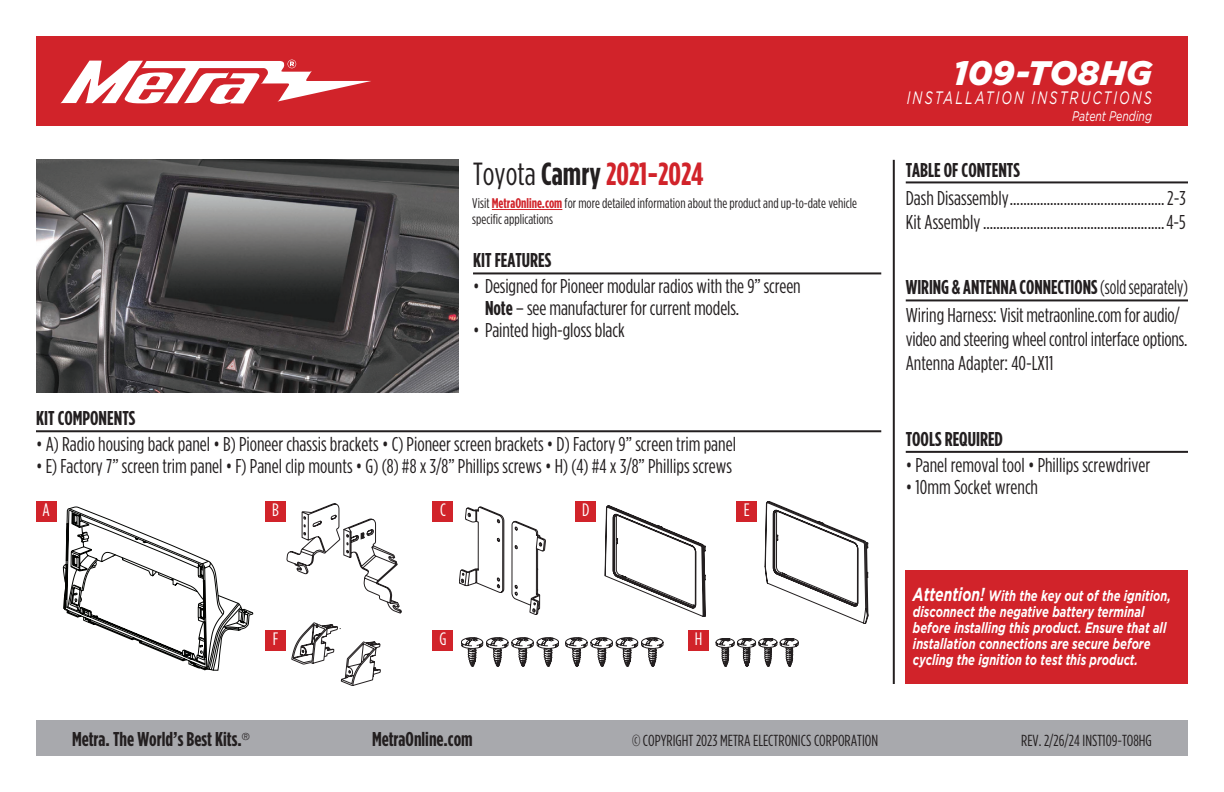
<style>
.page{position:relative;width:1224px;height:792px;background:#fff}
.page>*{position:absolute;margin:0;border:0;box-sizing:border-box;transform-origin:0 0}
.t1{font:italic 900 34px "Gotham";color:#fff}
.t2{font:700 32px "Gotham Condensed";color:#d1232a}
.t3{font:20px/24px "Gotham Condensed";color:#231f20}
.t4{font:700 20px "Gotham Condensed";color:#231f20}
.t5{font:20px/28px "Gotham Condensed";color:#231f20;scale:.9 1}
.t6{font:italic 18px "Gotham";letter-spacing:.165em;color:#fff;scale:.7 1}
.t7{font:18px "Gotham Condensed";color:#fff}
.t8{font:16px "Gotham Condensed";color:#231f20}
.t9{font:italic 700 15px/16px "Gotham";color:#fff;scale:.74 1}
.t10{font:14px/16px "Gotham Condensed";color:#231f20}
.t11{font:italic 14px "Gotham";color:#fff;scale:.75 1}
.s1{font-weight:400;color:#231f20}
.s2{color:#231f20}
.s3{font-weight:700;color:#d1232a}
.s4{font-weight:700}
.s5{font-size:18.8px}
</style>
<div class="page">
<div style="left:36px;top:720px;width:1152px;height:36px;background:#a8a9ad"></div>
<hr style="left:893px;top:160px;width:2px;height:524px;background:#231f20">
<div style="left:36px;top:36px;width:1152px;height:90px;background:#d1232a"></div>
<svg style="left:60px;top:60px;width:311px;height:44px"></svg>
<div style="left:906px;top:570px;width:282px;height:114px;background:#d1232a"></div>
<img style="left:36px;top:160px;width:423px;height:232px">
<hr style="left:473px;top:272px;width:408px;height:2px;background:#231f20">
<hr style="left:36px;top:430px;width:845px;height:2px;background:#231f20">
<hr style="left:906px;top:451px;width:282px;height:2px;background:#231f20">
<hr style="left:906px;top:299px;width:282px;height:2px;background:#231f20">
<hr style="left:906px;top:181px;width:282px;height:2px;background:#231f20">
<svg style="left:63px;top:507px;width:190px;height:164px"></svg>
<svg style="left:287px;top:503px;width:115px;height:110px"></svg>
<svg style="left:459px;top:507px;width:87px;height:108px"></svg>
<svg style="left:605px;top:505px;width:101px;height:112px"></svg>
<svg style="left:765px;top:501px;width:103px;height:123px"></svg>
<div style="left:36px;top:501px;width:21px;height:20px;background:#d1232a"></div>
<div style="left:265px;top:501px;width:21px;height:20px;background:#d1232a"></div>
<div style="left:265px;top:630px;width:21px;height:20px;background:#d1232a"></div>
<div style="left:433px;top:630px;width:20px;height:20px;background:#d1232a"></div>
<div style="left:688px;top:630px;width:21px;height:20px;background:#d1232a"></div>
<div style="left:433px;top:501px;width:20px;height:20px;background:#d1232a"></div>
<svg style="left:461px;top:637px;width:98px;height:30px"></svg>
<svg style="left:565px;top:637px;width:98px;height:30px"></svg>
<svg style="left:716px;top:638px;width:82px;height:28px"></svg>
<div style="left:576px;top:501px;width:20px;height:20px;background:#d1232a"></div>
<div style="left:737px;top:501px;width:20px;height:20px;background:#d1232a"></div>
<hr style="left:492px;top:209px;width:70px;height:1px;background:#d1232a">
<svg style="left:291px;top:622px;width:90px;height:64px"></svg>
<h1 class="t1" style="left:953px;top:53px;width:200px">109-TO8HG</h1>
<p class="t6" style="left:907px;top:88px;width:352px">INSTALLATION INSTRUCTIONS</p>
<h2 class="t2" style="left:473px;top:156px;width:232px"><span class="s1">Toyota</span> <span class="s2">Camry</span> 2021-2024</h2>
<p class="t10" style="left:472px;top:195px;width:386px">Visit <span class="s3">MetraOnline.com</span> for more detailed information about the product and up-to-date vehicle specific applications</p>
<p class="t4" style="left:473px;top:249px;width:80px">KIT FEATURES</p>
<p class="t3" style="left:485px;top:275px;width:317px;line-height:22px;text-indent:-12px">• Designed for Pioneer modular radios with the 9” screen<br><span class="s4">Note</span> – see manufacturer for current models.</p>
<p class="t3" style="left:473px;top:318px;width:153px">• Painted high-gloss black</p>
<p class="t4" style="left:36px;top:407px;width:101px">KIT COMPONENTS</p>
<p class="t3" style="left:36px;top:432px;width:702px">• A) Radio housing back panel • B) Pioneer chassis brackets • C) Pioneer screen brackets • D) Factory 9” screen trim panel</p>
<p class="t3" style="left:36px;top:454px;width:698px">• E) Factory 7” screen trim panel • F) Panel clip mounts • G) (8) #8 x 3/8” Phillips screws • H) (4) #4 x 3/8” Phillips screws</p>
<p class="t7" style="left:43px;top:500px;width:9px">A</p>
<p class="t7" style="left:272px;top:500px;width:8px">B</p>
<p class="t7" style="left:440px;top:500px;width:7px">C</p>
<p class="t7" style="left:582px;top:500px;width:9px">D</p>
<p class="t7" style="left:744px;top:500px;width:7px">E</p>
<p class="t7" style="left:273px;top:629px;width:7px">F</p>
<p class="t7" style="left:439px;top:629px;width:9px">G</p>
<p class="t7" style="left:695px;top:629px;width:9px">H</p>
<p class="t11" style="left:1072px;top:108px;width:108px">Patent Pending</p>
<p class="t4" style="left:906px;top:158px;width:116px">TABLE OF CONTENTS</p>
<p class="t3" style="left:906px;top:185px;width:281px">Dash Disassembly..............................................2-3<br>Kit Assembly......................................................4-5</p>
<p class="t5" style="left:906px;top:273px;width:315px"><span class="s4">WIRING &amp; ANTENNA CONNECTIONS</span>(sold separately)<br>Wiring Harness: Visit metraonline.com for audio/</p>
<p class="t3" style="left:906px;top:327px;width:283px">video and steering wheel control interface options.<br>Antenna Adapter: 40-LX11</p>
<p class="t4" style="left:906px;top:428px;width:99px">TOOLS REQUIRED</p>
<p class="t3" style="left:906px;top:453px;width:246px">• Panel removal tool • Phillips screwdriver</p>
<p class="t3" style="left:906px;top:475px;width:134px">• 10mm Socket wrench</p>
<p class="t9" style="left:913px;top:587px;width:350px"><span class="s5">Attention!</span> With the key out of the ignition, disconnect the negative battery terminal before installing this product. Ensure that all installation connections are secure before cycling the ignition to test this product.</p>
<p class="t4" style="left:72px;top:728px;width:179px">Metra. The World’s Best Kits.<sup>®</sup></p>
<p class="t4" style="left:372px;top:728px;width:102px">MetraOnline.com</p>
<p class="t8" style="left:632px;top:732px;width:248px">© COPYRIGHT 2023 METRA ELECTRONICS CORPORATION</p>
<p class="t8" style="left:1021px;top:732px;width:132px">REV. 2/26/24 INST109-TO8HG</p>
</div>
